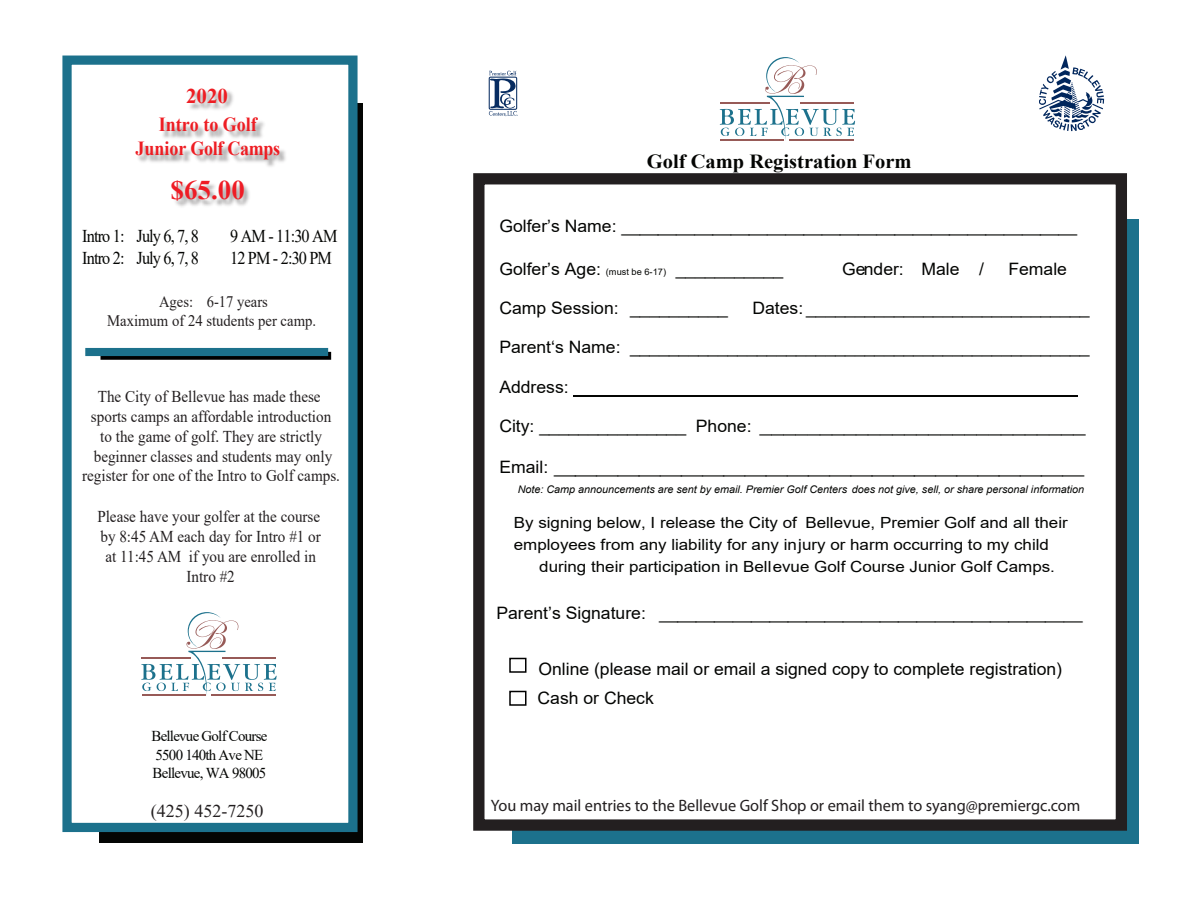
<style>
.page{position:relative;width:1188px;height:918px;background:#fff}
.page>*{position:absolute;margin:0;border:0;box-sizing:border-box;transform-origin:0 0}
.t1{font:700 27px "Times New Roman";color:#ee1c25}
.t2{font:700 21px "Times New Roman";color:#ee1d23}
.t3{font:700 19.95px/24px "Times New Roman";color:#ee1d23;text-align:center;scale:.9 1}
.t4{font:700 19.95px "Times New Roman";color:#040503}
.t5{font:18px "Times New Roman";letter-spacing:-.05em;color:#040503;scale:.9 1}
.t6{font:18px "Times New Roman";color:#231f20}
.t7{font:17.1px/29.4px "Arial";color:#040503}
.t8{font:16.5px/19.8px "Times New Roman";color:#231f20;text-align:center;scale:.92 1}
.t9{font:16.5px "Myriad Pro";color:#231f20}
.t10{font:16.05px/19.2px "Times New Roman";color:#231f20;text-align:center;scale:.91 1}
.t11{font:15.45px/22px "Arial";color:#040503;scale:1.1 1}
.t12{font:15.15px/18.1px "Times New Roman";letter-spacing:-.05em;color:#040503}
.t13{font:italic 10.5px "Arial";color:#040503}
.s1{font-size:9px}
</style>
<div class="page">
<div style="left:512px;top:219px;width:626px;height:625px;background:#1c718c"></div>
<div style="left:473px;top:173px;width:654px;height:658px;background:#fff;border:11px solid #231f20"></div>
<div style="left:99px;top:104px;width:263px;height:739px;background:#040503"></div>
<div style="left:62px;top:56px;width:296px;height:776px;background:#fff;border:9px solid #1c718c"></div>
<div style="left:100px;top:352px;width:231px;height:8px;background:#000"></div>
<div style="left:85px;top:348px;width:243px;height:8px;background:#1c718c"></div>
<svg style="left:720px;top:57px;width:135px;height:84px"></svg>
<svg style="left:489px;top:71px;width:29px;height:45px"></svg>
<img style="left:138px;top:121px;width:148px;height:46px">
<img style="left:190px;top:91px;width:43px;height:19px">
<div style="left:509px;top:658px;width:17px;height:15px;border:2px solid #000"></div>
<div style="left:509px;top:691px;width:17px;height:15px;border:2px solid #000"></div>
<svg style="left:1039px;top:55px;width:65px;height:76px"></svg>
<img style="left:175px;top:183px;width:74px;height:24px">
<svg style="left:141px;top:612px;width:136px;height:84px"></svg>
<p class="t2" style="left:186px;top:81px;width:43px">2020</p>
<p class="t3" style="left:136px;top:112px;width:162px">Intro to Golf<br>Junior Golf Camps</p>
<h1 class="t1" style="left:171px;top:170px;width:76px">$65.00</h1>
<p class="t5" style="left:82px;top:223px;width:131px">Intro 1: July 6, 7, 8</p>
<p class="t5" style="left:230px;top:223px;width:121px">9 AM - 11:30 AM</p>
<p class="t5" style="left:82px;top:245px;width:131px">Intro 2: July 6, 7, 8</p>
<p class="t5" style="left:230px;top:245px;width:115px">12 PM - 2:30 PM</p>
<p class="t10" style="left:107px;top:292px;width:231px">Ages: 6-17 years<br>Maximum of 24 students per camp.</p>
<p class="t8" style="left:82px;top:386px;width:282px">The City of Bellevue has made these sports camps an affordable introduction<br>to the game of golf. They are strictly beginner classes and students may only register for one of the Intro to Golf camps.</p>
<p class="t8" style="left:97px;top:506px;width:244px">Please have your golfer at the course by 8:45 AM each day for Intro #1 or at 11:45 AM if you are enrolled in<br>Intro #2</p>
<p class="t12" style="left:152px;top:727px;width:117px">Bellevue Golf Course<br>5500 140th Ave NE<br>Bellevue, WA 98005</p>
<p class="t6" style="left:151px;top:798px;width:114px">(425) 452-7250</p>
<p class="t4" style="left:647px;top:147px;width:266px">Golf Camp Registration Form</p>
<p class="t7" style="left:499px;top:211px;width:579px">Golfer’s Name: _________________________</p>
<p class="t7" style="left:499px;top:254px;width:286px">Golfer’s Age: <span class="s1">(must be 6-17)</span> ___________</p>
<p class="t7" style="left:842px;top:254px;width:143px">Gender: Male /</p>
<p class="t7" style="left:1008px;top:254px;width:60px">Female</p>
<p class="t7" style="left:499px;top:293px;width:230px">Camp Session: __________</p>
<p class="t7" style="left:752px;top:293px;width:339px">Dates: _____________________________</p>
<p class="t7" style="left:499px;top:332px;width:592px">Parent‘s Name: _______________________________________________</p>
<p class="t7" style="left:499px;top:372px;width:579px">Address: ______________</p>
<p class="t7" style="left:499px;top:411px;width:588px">City: _______________ Phone: ___________________________</p>
<p class="t7" style="left:499px;top:452px;width:586px">Email: _________________________</p>
<p class="t13" style="left:518px;top:483px;width:568px">Note: Camp announcements are sent by email. Premier Golf Centers does not give, sell, or share personal information</p>
<p class="t11" style="left:514px;top:512px;width:505px">By signing below, I release the City of Bellevue, Premier Golf and all their employees from any liability for any injury or harm occurring to my child</p>
<p class="t11" style="left:539px;top:556px;width:470px">during their participation in Bellevue Golf Course Junior Golf Camps.</p>
<p class="t7" style="left:496px;top:599px;width:588px">Parent’s Signature: _______________________</p>
<p class="t7" style="left:538px;top:654px;width:526px">Online (please mail or email a signed copy to complete registration)<br>Cash or Check</p>
<p class="t9" style="left:491px;top:795px;width:591px">You may mail entries to the Bellevue Golf Shop or email them to syang@premiergc.com</p>
</div>
